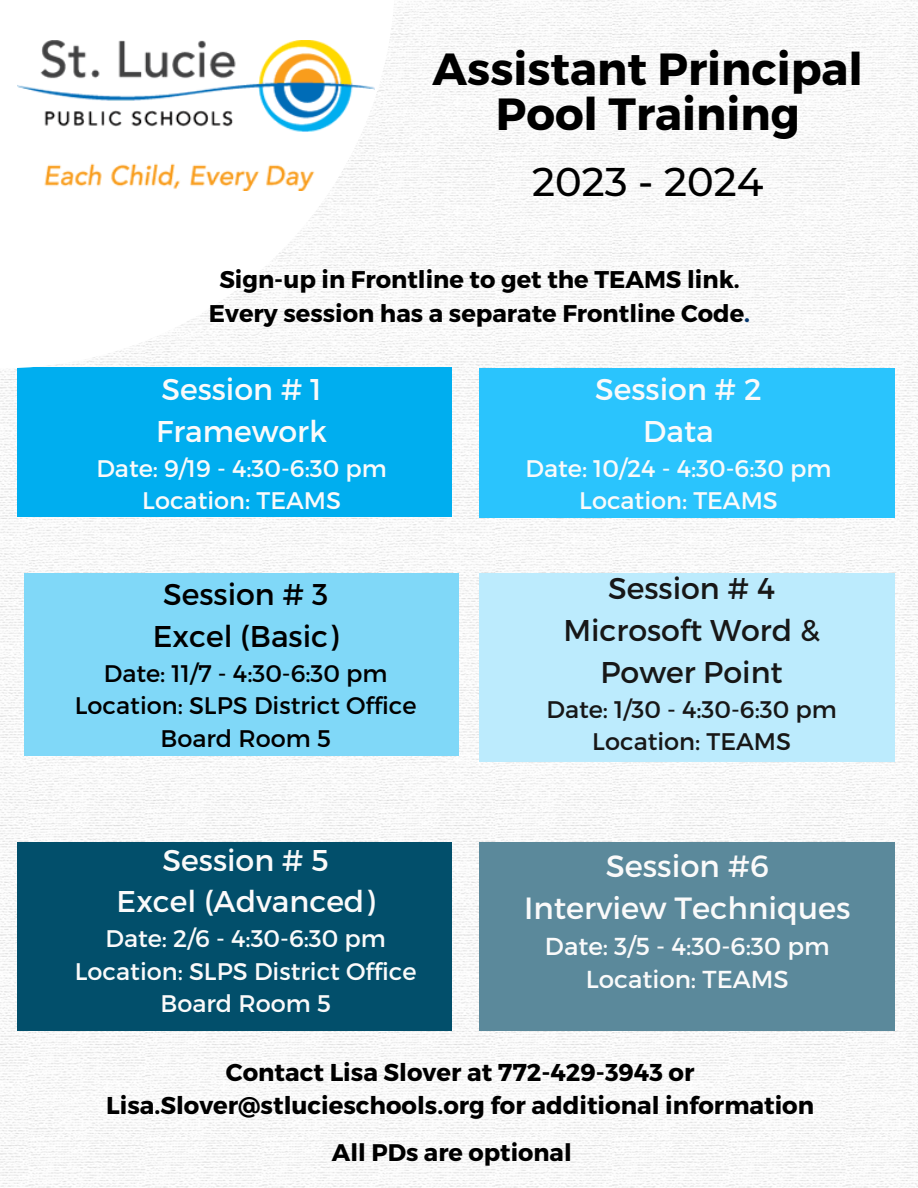
<style>
.page{position:relative;width:918px;height:1188px;background:#fff}
.page>*{position:absolute;margin:0;border:0;box-sizing:border-box;transform-origin:0 0}
.t1{font:700 45px/45px "Montserrat";color:#000;text-align:center}
.t2{font:500 39.9px "Montserrat";color:#000}
.t3{font:30.6px "Montserrat";color:#fafafa}
.t4{font:30px "Montserrat";color:#fafafa}
.t5{font:30px "Montserrat";color:#171717}
.t6{font:30px "Montserrat";color:#000}
.t7{font:24.6px "Montserrat";color:#fafafa}
.t8{font:700 24.3px/33.8px "Montserrat";color:#000;text-align:center}
.t9{font:700 24.15px "Montserrat";color:#000}
.t10{font:24px/32.7px "Montserrat";color:#fafafa;text-align:center}
.t11{font:24px/32.7px "Montserrat";color:#000;text-align:center}
.t12{font:24px "Montserrat";color:#171717}
.t13{font:700 24px "Montserrat";color:#000}
.s1{color:#04366d}
</style>
<div class="page">
<img style="left:0;top:0;width:918px;height:1188px">
<div style="left:17px;top:367px;width:435px;height:150px;background:#00aeef"></div>
<svg style="left:0;top:0;width:395px;height:368px"></svg>
<img style="left:17px;top:40px;width:358px;height:151px">
<div style="left:480px;top:368px;width:415px;height:150px;background:#2ac4fd"></div>
<div style="left:24px;top:573px;width:435px;height:183px;background:#80d8f8"></div>
<div style="left:480px;top:573px;width:415px;height:189px;background:#bcebfd"></div>
<div style="left:17px;top:842px;width:435px;height:189px;background:#024f6b"></div>
<div style="left:480px;top:842px;width:415px;height:189px;background:#5b899b"></div>
<p class="t1" style="left:433px;top:44px;width:432px">Assistant Principal<br>Pool Training</p>
<p class="t2" style="left:532px;top:157px;width:233px">2023 - 2024</p>
<p class="t9" style="left:219px;top:264px;width:522px">Sign-up in Frontline to get the TEAMS link.</p>
<p class="t9" style="left:209px;top:297px;width:543px">Every session has a separate Frontline Code<span class="s1">.</span></p>
<p class="t4" style="left:161px;top:370px;width:162px">Session # 1</p>
<p class="t4" style="left:156px;top:412px;width:172px">Framework</p>
<p class="t10" style="left:96px;top:451px;width:292px">Date: 9/19 - 4:30-6:30 pm</p>
<p class="t10" style="left:142px;top:483px;width:200px">Location: TEAMS</p>
<p class="t6" style="left:163px;top:575px;width:166px">Session # 3</p>
<p class="t6" style="left:153px;top:617px;width:187px">Excel (Basic)</p>
<p class="t11" style="left:104px;top:656px;width:285px">Date: 11/7 - 4:30-6:30 pm</p>
<p class="t11" style="left:75px;top:688px;width:343px">Location: SLPS District Office<br>Board Room 5</p>
<p class="t4" style="left:163px;top:840px;width:168px">Session # 5</p>
<p class="t4" style="left:117px;top:882px;width:260px">Excel (Advanced)</p>
<p class="t10" style="left:105px;top:921px;width:282px">Date: 2/6 - 4:30-6:30 pm</p>
<p class="t10" style="left:75px;top:954px;width:343px">Location: SLPS District Office<br>Board Room 5</p>
<p class="t4" style="left:595px;top:370px;width:168px">Session # 2</p>
<p class="t4" style="left:643px;top:412px;width:72px">Data</p>
<p class="t10" style="left:526px;top:451px;width:308px">Date: 10/24 - 4:30-6:30 pm</p>
<p class="t10" style="left:579px;top:483px;width:200px">Location: TEAMS</p>
<p class="t5" style="left:608px;top:569px;width:168px">Session # 4</p>
<p class="t5" style="left:563px;top:611px;width:258px">Microsoft Word &amp;</p>
<p class="t5" style="left:600px;top:653px;width:184px">Power Point</p>
<p class="t12" style="left:546px;top:693px;width:292px">Date: 1/30 - 4:30-6:30 pm</p>
<p class="t12" style="left:592px;top:726px;width:200px">Location: TEAMS</p>
<p class="t3" style="left:606px;top:846px;width:165px">Session #6</p>
<p class="t3" style="left:524px;top:889px;width:328px">Interview Techniques</p>
<p class="t7" style="left:545px;top:930px;width:286px">Date: 3/5 - 4:30-6:30 pm</p>
<p class="t7" style="left:586px;top:964px;width:205px">Location: TEAMS</p>
<p class="t8" style="left:106px;top:1054px;width:709px">Contact Lisa Slover at 772-429-3943 or<br>Lisa.Slover@stlucieschools.org for additional information</p>
<p class="t13" style="left:332px;top:1137px;width:241px">All PDs are optional</p>
</div>
